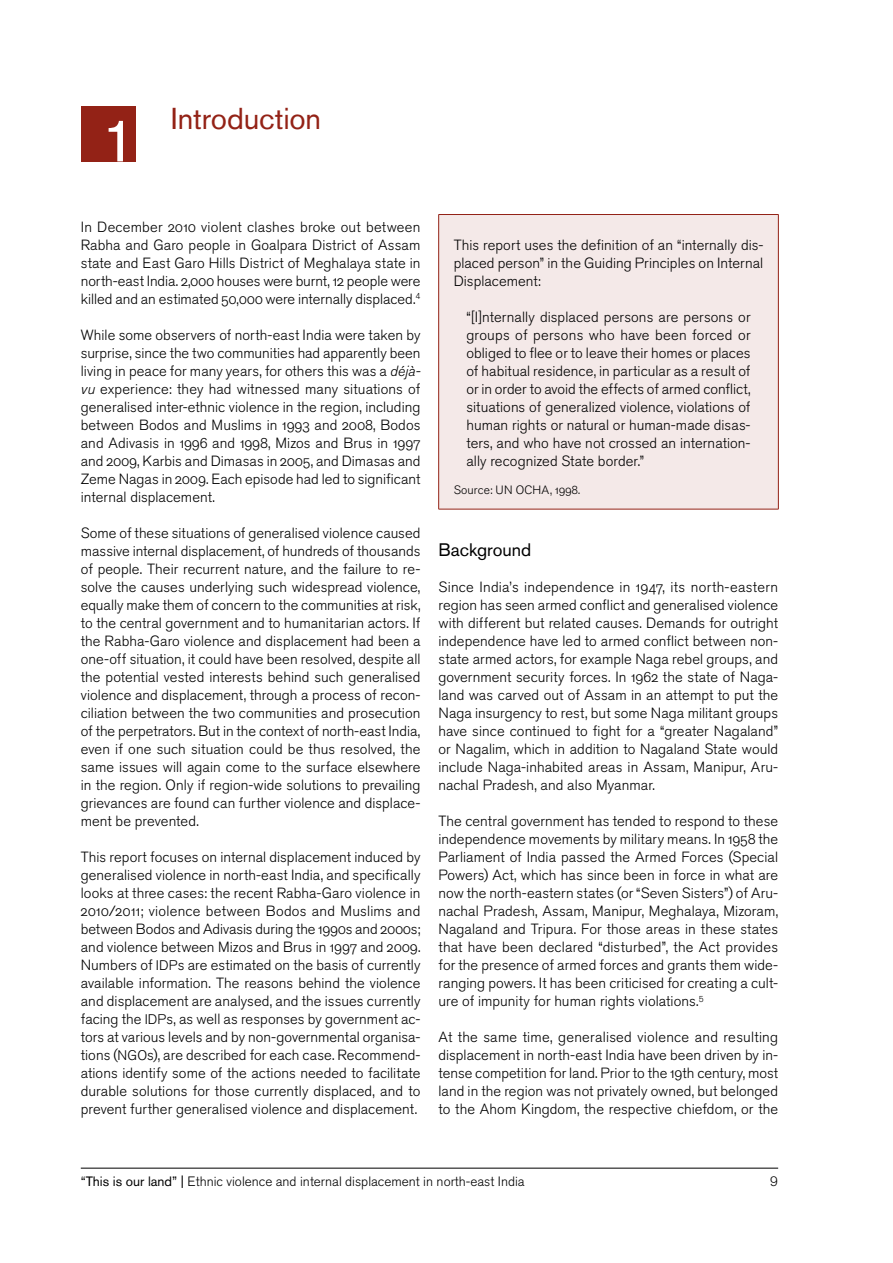
<style>
.page{position:relative;width:893px;height:1263px;background:#fff}
.page>*{position:absolute;margin:0;border:0;box-sizing:border-box;transform-origin:0 0}
.t1{font:30px "Akzidenz Grotesk Pro";letter-spacing:-.005em;color:#932216}
.t2{font:18px "Akzidenz Grotesk Pro";letter-spacing:-.005em;color:#000}
.t3{font:300 14.7px/18px "Akzidenz Grotesk Pro";letter-spacing:.005em;color:#000;text-align:justify}
.t4{font:300 13.5px "Akzidenz Grotesk Pro";color:#000}
.t5{font:300 12px "Akzidenz Grotesk Pro";letter-spacing:.015em;color:#000}
.s1{font-style:italic}
.s2{font-size:13.8px}
.s3{font-weight:400}
</style>
<div class="page">
<hr style="left:81px;top:1168px;width:697px;height:1px;background:#000">
<div style="left:81px;top:106px;width:55px;height:55px;background:#932216"></div>
<svg style="left:109px;top:121px;width:14px;height:40px"></svg>
<div style="left:439px;top:214px;width:339px;height:295px;background:#f4e9e8"></div>
<hr style="left:438px;top:214px;width:340px;height:1px;background:#932216">
<hr style="left:438px;top:215px;width:1px;height:294px;background:#932216">
<hr style="left:778px;top:215px;width:1px;height:294px;background:#932216">
<hr style="left:438px;top:509px;width:340px;height:1px;background:#932216">
<h1 class="t1" style="left:171px;top:99px;width:152px">Introduction</h1>
<p class="t3" style="left:81px;top:218px;width:341px">In December 2010 violent clashes broke out between Rabha and Garo people in Goalpara District of Assam state and East Garo Hills District of Meghalaya state in north-east India. 2,000 houses were burnt, 12 people were killed and an estimated 50,000 were internally displaced.<sup>4</sup></p>
<p class="t3" style="left:81px;top:326px;width:341px">While some observers of north-east India were taken by surprise, since the two communities had apparently been living in peace for many years, for others this was a <span class="s1">déjà&shy;vu</span> experience: they had witnessed many situations of generalised inter-ethnic violence in the region, including between Bodos and Muslims in 1993 and 2008, Bodos and Adivasis in 1996 and 1998, Mizos and Brus in 1997 and 2009, Karbis and Dimasas in 2005, and Dimasas and Zeme Nagas in 2009. Each episode had led to significant internal displacement.</p>
<p class="t3" style="left:81px;top:524px;width:341px">Some of these situations of generalised violence caused massive internal displacement, of hundreds of thousands of people. Their recurrent nature, and the failure to re&shy;solve the causes underlying such widespread violence, equally make them of concern to the communities at risk, to the central government and to humanitarian actors. If the Rabha-Garo violence and displacement had been a one-off situation, it could have been resolved, despite all the potential vested interests behind such generalised violence and displacement, through a process of recon&shy;ciliation between the two communities and prosecution of the perpetrators. But in the context of north-east India, even if one such situation could be thus resolved, the same issues will again come to the surface elsewhere in the region. Only if region-wide solutions to prevailing grievances are found can further violence and displace&shy;ment be prevented.</p>
<p class="t3" style="left:81px;top:848px;width:341px">This report focuses on internal displacement induced by generalised violence in north-east India, and specifically looks at three cases: the recent Rabha-Garo violence in 2010/2011; violence between Bodos and Muslims and between Bodos and Adivasis during the 1990s and 2000s; and violence between Mizos and Brus in 1997 and 2009.<br>Numbers of <span class="s2">IDP</span>s are estimated on the basis of currently available information. The reasons behind the violence and displacement are analysed, and the issues currently facing the <span class="s2">IDP</span>s, as well as responses by government ac&shy;tors at various levels and by non-governmental organisa&shy;tions (<span class="s2">NGO</span>s), are described for each case. Recommend&shy;ations identify some of the actions needed to facilitate durable solutions for those currently displaced, and to prevent further generalised violence and displacement.</p>
<p class="t3" style="left:454px;top:236px;width:311px">This report uses the definition of an “internally dis&shy;placed person” in the Guiding Principles on Internal Displacement:</p>
<p class="t3" style="left:466px;top:308px;width:286px">“[I]nternally displaced persons are persons or groups of persons who have been forced or obliged to flee or to leave their homes or places of habitual residence, in particular as a result of or in order to avoid the effects of armed conflict, situations of generalized violence, violations of human rights or natural or human-made disas&shy;ters, and who have not crossed an internation&shy;ally recognized State border.”</p>
<p class="t5" style="left:454px;top:482px;width:127px">Source: UN OCHA, 1998.</p>
<p class="t2" style="left:438px;top:538px;width:94px">Background</p>
<p class="t3" style="left:438px;top:578px;width:341px">Since India’s independence in 1947, its north-eastern region has seen armed conflict and generalised violence with different but related causes. Demands for outright independence have led to armed conflict between non&shy;state armed actors, for example Naga rebel groups, and government security forces. In 1962 the state of Naga&shy;land was carved out of Assam in an attempt to put the Naga insurgency to rest, but some Naga militant groups have since continued to fight for a “greater Nagaland” or Nagalim, which in addition to Nagaland State would include Naga-inhabited areas in Assam, Manipur, Aru&shy;nachal Pradesh, and also Myanmar.</p>
<p class="t3" style="left:438px;top:812px;width:341px">The central government has tended to respond to these independence movements by military means. In 1958 the Parliament of India passed the Armed Forces (Special Powers) Act, which has since been in force in what are now the north-eastern states (or “Seven Sisters”) of Aru&shy;nachal Pradesh, Assam, Manipur, Meghalaya, Mizoram, Nagaland and Tripura. For those areas in these states that have been declared “disturbed”, the Act provides for the presence of armed forces and grants them wide&shy;ranging powers. It has been criticised for creating a cult&shy;ure of impunity for human rights violations. <sup>5</sup></p>
<p class="t3" style="left:438px;top:1028px;width:341px">At the same time, generalised violence and resulting displacement in north-east India have been driven by in&shy;tense competition for land. Prior to the 19th century, most land in the region was not privately owned, but belonged to the Ahom Kingdom, the respective chiefdom, or the</p>
<p class="t4" style="left:81px;top:1173px;width:445px"><span class="s3">“This is our land” |</span> Ethnic violence and internal displacement in north-east India</p>
<p class="t4" style="left:770px;top:1173px;width:9px">9</p>
</div>
